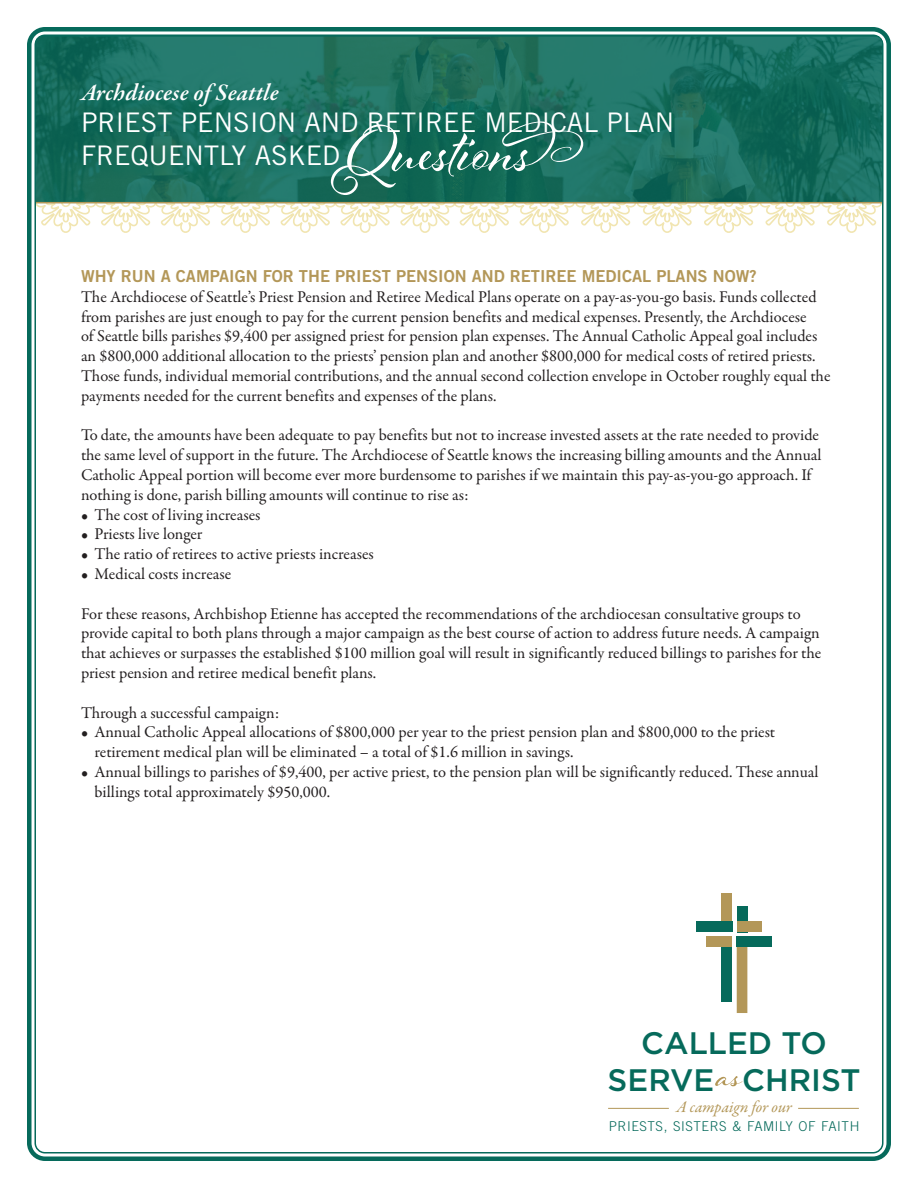
<style>
.page{position:relative;width:918px;height:1188px;background:#fff}
.page>*{position:absolute;margin:0;border:0;box-sizing:border-box;transform-origin:0 0}
.t1{font:69px "Al Fresco";color:#fff}
.t2{font:52.5px "Hummingbird";color:#b39758}
.t3{font:500 31.05px/37.2px "Gotham";color:#066a5b;text-align:center}
.t4{font:27px/32.4px "Trade Gothic LT Std";color:#fff}
.t5{font:italic 600 24px "Garamond Premr Pro";color:#fff}
.t6{font:16.5px/19.8px "Garamond Premr Pro";color:#231f20}
.t7{font:16.5px "Trade Gothic LT Std Bd 2";color:#b39758}
.t8{font:italic 16.5px "Garamond Premr Pro";color:#b39758}
.t9{font:300 13.5px "Trade Gothic LT Std";letter-spacing:.04em;color:#066a5b}
</style>
<div class="page">
<svg style="left:37px;top:204px;width:844px;height:29px"></svg>
<hr style="left:608px;top:1108px;width:61px;height:1px;background:#b39758">
<hr style="left:798px;top:1108px;width:61px;height:1px;background:#b39758">
<div style="left:722px;top:894px;width:10px;height:38px;background:#b39758"></div>
<div style="left:737px;top:906px;width:10px;height:26px;background:#066a5b"></div>
<div style="left:737px;top:937px;width:10px;height:76px;background:#b39758"></div>
<div style="left:721px;top:937px;width:11px;height:65px;background:#066a5b"></div>
<div style="left:737px;top:922px;width:25px;height:10px;background:#b39758"></div>
<div style="left:696px;top:922px;width:36px;height:10px;background:#066a5b"></div>
<div style="left:706px;top:937px;width:26px;height:10px;background:#b39758"></div>
<div style="left:737px;top:937px;width:35px;height:10px;background:#066a5b"></div>
<div style="left:27px;top:27px;width:864px;height:1134px;border:4px solid #066a5b;border-radius:16px"></div>
<svg style="left:34px;top:35px;width:850px;height:169px;background:#4e8c78"></svg>
<img style="left:36px;top:37px;width:846px;height:165px">
<div style="left:71px;top:82px;width:607px;height:99px;background:#066a5b;opacity:.75"></div>
<hr style="left:36px;top:202px;width:846px;height:1px;background:#b39758">
<h3 class="t5" style="left:81px;top:78px;width:199px">Archdiocese of Seattle</h3>
<h3 class="t4" style="left:81px;top:106px;width:595px">PRIEST PENSION AND RETIREE MEDICAL PLAN<br>FREQUENTLY ASKED</h3>
<h1 class="t1" style="left:331px;top:105px;width:270px">Questions</h1>
<p class="t7" style="left:81px;top:266px;width:677px">WHY RUN A CAMPAIGN FOR THE PRIEST PENSION AND RETIREE MEDICAL PLANS NOW?</p>
<p class="t6" style="left:81px;top:287px;width:751px">The Archdiocese of Seattle’s Priest Pension and Retiree Medical Plans operate on a pay-as-you-go basis. Funds collected from parishes are just enough to pay for the current pension benefits and medical expenses. Presently, the Archdiocese<br>of Seattle bills parishes $9,400 per assigned priest for pension plan expenses. The Annual Catholic Appeal goal includes an $800,000 additional allocation to the priests’ pension plan and another $800,000 for medical costs of retired priests.<br>Those funds, individual memorial contributions, and the annual second collection envelope in October roughly equal the payments needed for the current benefits and expenses of the plans.</p>
<p class="t6" style="left:81px;top:426px;width:742px">To date, the amounts have been adequate to pay benefits but not to increase invested assets at the rate needed to provide the same level of support in the future. The Archdiocese of Seattle knows the increasing billing amounts and the Annual Catholic Appeal portion will become ever more burdensome to parishes if we maintain this pay-as-you-go approach. If nothing is done, parish billing amounts will continue to rise as:</p>
<p class="t6" style="left:81px;top:505px;width:181px">• The cost of living increases</p>
<p class="t6" style="left:81px;top:525px;width:123px">• Priests live longer</p>
<p class="t6" style="left:81px;top:544px;width:294px">• The ratio of retirees to active priests increases</p>
<p class="t6" style="left:81px;top:564px;width:152px">• Medical costs increase</p>
<p class="t6" style="left:81px;top:604px;width:742px">For these reasons, Archbishop Etienne has accepted the recommendations of the archdiocesan consultative groups to provide capital to both plans through a major campaign as the best course of action to address future needs. A campaign that achieves or surpasses the established $100 million goal will result in significantly reduced billings to parishes for the priest pension and retiree medical benefit plans.</p>
<p class="t6" style="left:81px;top:703px;width:200px">Through a successful campaign:</p>
<p class="t6" style="left:94px;top:723px;width:682px;text-indent:-13px">• Annual Catholic Appeal allocations of $800,000 per year to the priest pension plan and $800,000 to the priest retirement medical plan will be eliminated – a total of $1.6 million in savings.</p>
<p class="t6" style="left:94px;top:762px;width:725px;text-indent:-13px">• Annual billings to parishes of $9,400, per active priest, to the pension plan will be significantly reduced. These annual billings total approximately $950,000.</p>
<h3 class="t3" style="left:608px;top:1024px;width:254px">CALLED TO<br>SERVE CHRIST</h3>
<h2 class="t2" style="left:716px;top:1037px;width:27px">as</h2>
<p class="t8" style="left:676px;top:1096px;width:117px">A campaign for our</p>
<p class="t9" style="left:609px;top:1118px;width:252px">PRIESTS, SISTERS &amp; FAMILY OF FAITH</p>
</div>
